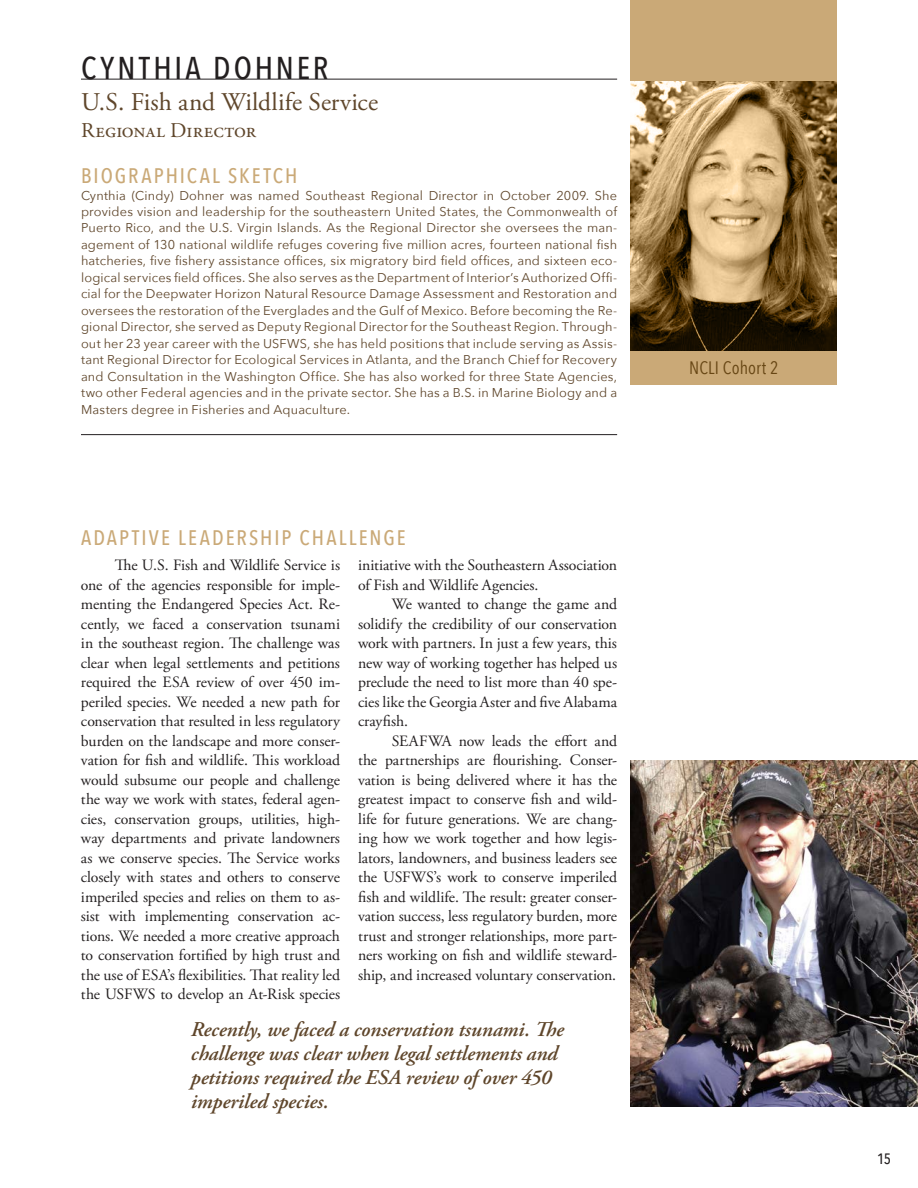
<style>
.page{position:relative;width:918px;height:1188px;background:#fff}
.page>*{position:absolute;margin:0;border:0;box-sizing:border-box;transform-origin:0 0}
.t1{font:500 31.5px "Avenir Next Condensed";letter-spacing:.095em;color:#231f20}
.t2{font:25.5px "Adobe Garamond Pro";letter-spacing:-.02em;color:#5f462b}
.t3{font:italic 600 21px/24px "Adobe Garamond Pro";letter-spacing:-.005em;color:#5f462b}
.t4{font:500 21px "Avenir Next Condensed";letter-spacing:.1em;color:#caa977}
.t5{font:21px "Adobe Garamond Pro";letter-spacing:.005em;color:#5f462b}
.t6{font:18px "Avenir Next Condensed";letter-spacing:.01em;color:#5f462b}
.t7{font:15.75px/19.5px "Adobe Garamond Pro";letter-spacing:-.015em;color:#231f20;text-align:justify}
.t8{font:500 15px "Avenir Next Condensed";color:#231f20}
.t9{font:12.75px/16.5px "Avenir Next";letter-spacing:.01em;color:#5f462b;text-align:justify}
</style>
<div class="page">
<hr style="left:81px;top:79px;width:536px;height:1px;background:#231f20">
<hr style="left:81px;top:434px;width:536px;height:1px;background:#231f20">
<img style="left:631px;top:760px;width:287px;height:347px">
<svg style="left:631px;top:0;width:206px;height:385px;background:#a48659"></svg>
<h1 class="t1" style="left:81px;top:49px;width:249px">CYNTHIA DOHNER</h1>
<h2 class="t2" style="left:81px;top:87px;width:299px">U.S. Fish and Wildlife Service</h2>
<h3 class="t5" style="left:81px;top:117px;width:177px">Regional Director</h3>
<h3 class="t4" style="left:81px;top:163px;width:218px">BIOGRAPHICAL SKETCH</h3>
<p class="t9" style="left:81px;top:186px;width:538px">Cynthia (Cindy) Dohner was named Southeast Regional Director in October 2009. She provides vision and leadership for the southeastern United States, the Commonwealth of Puerto Rico, and the U.S. Virgin Islands. As the Regional Director she oversees the man&shy;agement of 130 national wildlife refuges covering five million acres, fourteen national fish hatcheries, five fishery assistance offices, six migratory bird field offices, and sixteen eco&shy;logical services field offices. She also serves as the Department of Interior’s Authorized Offi&shy;cial for the Deepwater Horizon Natural Resource Damage Assessment and Restoration and oversees the restoration of the Everglades and the Gulf of Mexico. Before becoming the Re&shy;gional Director, she served as Deputy Regional Director for the Southeast Region. Through&shy;out her 23 year career with the USFWS, she has held positions that include serving as Assis&shy;tant Regional Director for Ecological Services in Atlanta, and the Branch Chief for Recovery and Consultation in the Washington Office. She has also worked for three State Agencies, two other Federal agencies and in the private sector. She has a B.S. in Marine Biology and a Masters degree in Fisheries and Aquaculture.</p>
<h3 class="t4" style="left:81px;top:525px;width:326px">ADAPTIVE LEADERSHIP CHALLENGE</h3>
<p class="t7" style="left:81px;top:556px;width:261px;text-indent:34px">The U.S. Fish and Wildlife Service is one of the agencies responsible for imple&shy;menting the Endangered Species Act. Re&shy;cently, we faced a conservation tsunami in the southeast region. The challenge was clear when legal settlements and petitions required the ESA review of over 450 im&shy;periled species. We needed a new path for conservation that resulted in less regulatory burden on the landscape and more conser&shy;vation for fish and wildlife. This workload would subsume our people and challenge the way we work with states, federal agen&shy;cies, conservation groups, utilities, high&shy;way departments and private landowners as we conserve species. The Service works closely with states and others to conserve imperiled species and relies on them to as&shy;sist with implementing conservation ac&shy;tions. We needed a more creative approach to conservation fortified by high trust and the use of ESA’s flexibilities. That reality led the USFWS to develop an At-Risk species</p>
<p class="t7" style="left:358px;top:556px;width:261px">initiative with the Southeastern Association of Fish and Wildlife Agencies.</p>
<p class="t7" style="left:358px;top:595px;width:261px;text-indent:34px">We wanted to change the game and solidify the credibility of our conservation work with partners. In just a few years, this new way of working together has helped us preclude the need to list more than 40 spe&shy;cies like the Georgia Aster and five Alabama crayfish.</p>
<p class="t7" style="left:358px;top:732px;width:261px;text-indent:34px">SEAFWA now leads the effort and the partnerships are flourishing. Conser&shy;vation is being delivered where it has the greatest impact to conserve fish and wild&shy;life for future generations. We are chang&shy;ing how we work together and how legis&shy;lators, landowners, and business leaders see the USFWS’s work to conserve imperiled fish and wildlife. The result: greater conser&shy;vation success, less regulatory burden, more trust and stronger relationships, more part&shy;ners working on fish and wildlife steward&shy;ship, and increased voluntary conservation.</p>
<h3 class="t3" style="left:191px;top:1018px;width:375px">Recently, we faced a conservation tsunami. The challenge was clear when legal settlements and petitions required the ESA review of over 450 imperiled species.</h3>
<p class="t6" style="left:689px;top:353px;width:91px">NCLI Cohort 2</p>
<p class="t8" style="left:877px;top:1150px;width:15px">15</p>
</div>
